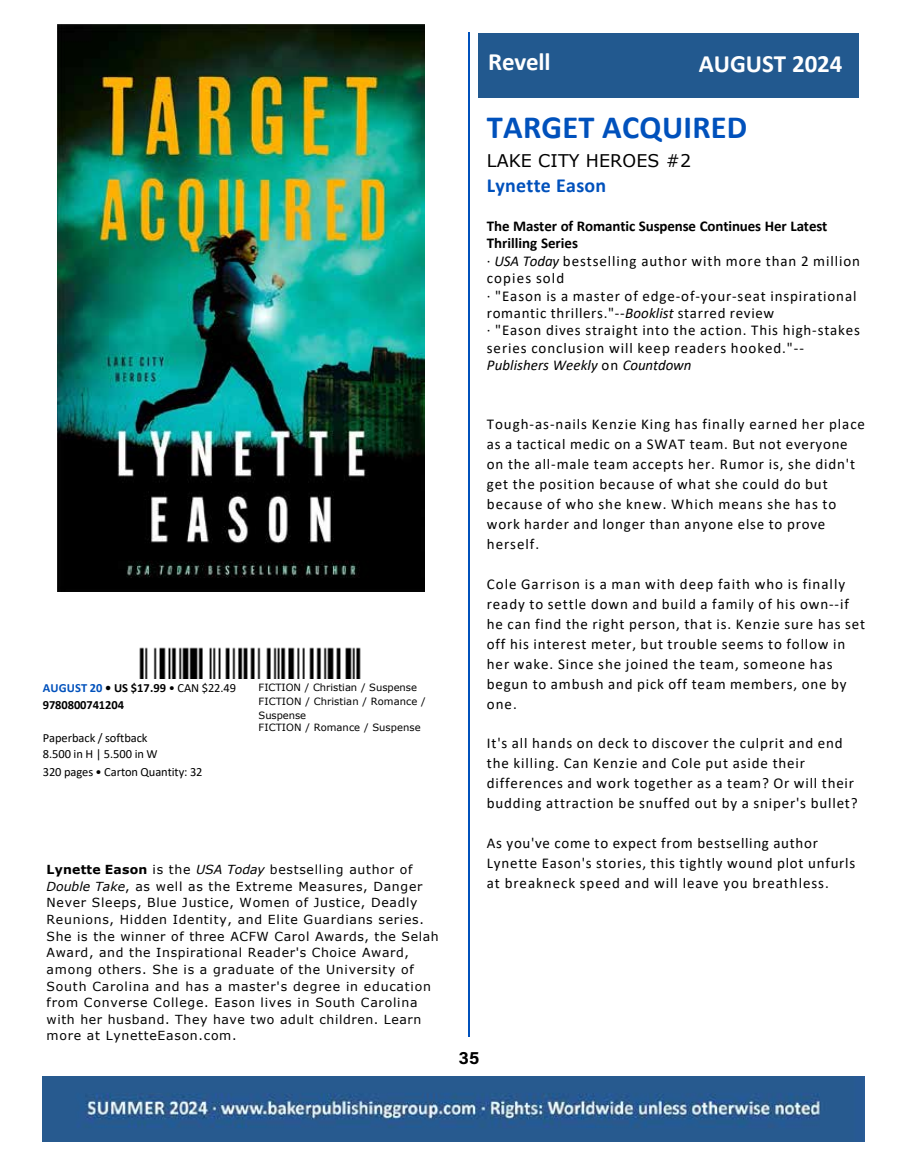
<style>
.page{position:relative;width:918px;height:1175px;background:#fff}
.page>*{position:absolute;margin:0;border:0;box-sizing:border-box;transform-origin:0 0}
.t1{font:700 32.4px "Calibri";letter-spacing:.005em;color:#0051bc}
.t2{font:700 24.9px "Calibri";letter-spacing:-.005em;color:#fff}
.t3{font:700 19.95px "Calibri";letter-spacing:.015em;color:#0051bc}
.t4{font:18px "Acumin Variable Concept";color:#000}
.t5{font:17.4px "Verdana";letter-spacing:.005em;color:#000}
.t6{font:15px/20px "Calibri";letter-spacing:.055em;color:#000}
.t7{font:12.45px/16.2px "Verdana";letter-spacing:.055em;color:#000}
.t8{font:12.45px/16.2px "Calibri";letter-spacing:-.005em;color:#000}
.t9{font:700 12.45px/16.2px "Calibri";letter-spacing:-.005em;color:#000}
.t10{font:10.05px/13.6px "Verdana";letter-spacing:.005em;color:#000}
.s1{color:#0051bc}
.s2{font-weight:400}
.s3{font-weight:700}
.s4{font-style:italic}
</style>
<div class="page">
<img style="left:58px;top:25px;width:367px;height:566px">
<img style="left:139px;top:647px;width:222px;height:31px">
<hr style="left:468px;top:32px;width:1px;height:1004px;background:#0051bc">
<div style="left:478px;top:33px;width:381px;height:64px;background:#22598f"></div>
<img style="left:43px;top:1076px;width:822px;height:65px">
<p class="t9" style="left:43px;top:680px;width:195px"><span class="s1">AUGUST 20</span> • US $17.99 <span class="s2">• CAN $22.49<br></span>9780800741204</p>
<p class="t8" style="left:43px;top:729px;width:116px">Paperback / softback<br>8.500 in H | 5.500 in W</p>
<p class="t8" style="left:43px;top:763px;width:161px">320 pages • Carton Quantity: 32</p>
<p class="t10" style="left:259px;top:680px;width:169px">FICTION / Christian / Suspense<br>FICTION / Christian / Romance /<br>Suspense</p>
<p class="t10" style="left:259px;top:720px;width:164px">FICTION / Romance / Suspense</p>
<p class="t7" style="left:47px;top:861px;width:377px"><span class="s3">Lynette Eason</span> is the <span class="s4">USA Today</span> bestselling author of<br><span class="s4">Double Take</span>, as well as the Extreme Measures, Danger<br>Never Sleeps, Blue Justice, Women of Justice, Deadly</p>
<p class="t7" style="left:47px;top:911px;width:394px">Reunions, Hidden Identity, and Elite Guardians series.<br>She is the winner of three ACFW Carol Awards, the Selah<br>Award, and the Inspirational Reader's Choice Award,</p>
<p class="t7" style="left:47px;top:961px;width:386px">among others. She is a graduate of the University of<br>South Carolina and has a master's degree in education from Converse College. Eason lives in South Carolina</p>
<p class="t7" style="left:47px;top:1011px;width:376px">with her husband. They have two adult children. Learn more at LynetteEason.com.</p>
<h2 class="t2" style="left:488px;top:44px;width:64px">Revell</h2>
<h2 class="t2" style="left:699px;top:46px;width:145px">AUGUST 2024</h2>
<h1 class="t1" style="left:487px;top:105px;width:262px">TARGET ACQUIRED</h1>
<p class="t5" style="left:487px;top:149px;width:206px">LAKE CITY HEROES #2</p>
<h3 class="t3" style="left:487px;top:171px;width:121px">Lynette Eason</h3>
<p class="t6" style="left:487px;top:216px;width:375px;line-height:17.4px"><span class="s3">The Master of Romantic Suspense Continues Her Latest Thrilling Series<br></span>· <span class="s4">USA Today</span> bestselling author with more than 2 million copies sold<br>· "Eason is a master of edge-of-your-seat inspirational romantic thrillers."--<span class="s4">Booklist</span> starred review<br>· "Eason dives straight into the action. This high-stakes series conclusion will keep readers hooked."-- <span class="s4">Publishers Weekly</span> on <span class="s4">Countdown</span></p>
<p class="t6" style="left:487px;top:414px;width:380px">Tough-as-nails Kenzie King has finally earned her place as a tactical medic on a SWAT team. But not everyone on the all-male team accepts her. Rumor is, she didn't get the position because of what she could do but because of who she knew. Which means she has to work harder and longer than anyone else to prove herself.</p>
<p class="t6" style="left:487px;top:573px;width:380px">Cole Garrison is a man with deep faith who is finally ready to settle down and build a family of his own--if he can find the right person, that is. Kenzie sure has set off his interest meter, but trouble seems to follow in her wake. Since she joined the team, someone has begun to ambush and pick off team members, one by one.</p>
<p class="t6" style="left:487px;top:733px;width:372px">It's all hands on deck to discover the culprit and end the killing. Can Kenzie and Cole put aside their differences and work together as a team? Or will their budding attraction be snuffed out by a sniper's bullet?</p>
<p class="t6" style="left:487px;top:833px;width:370px">As you've come to expect from bestselling author<br>Lynette Eason's stories, this tightly wound plot unfurls at breakneck speed and will leave you breathless.</p>
<p class="t4" style="left:459px;top:1045px;width:22px">35</p>
</div>
